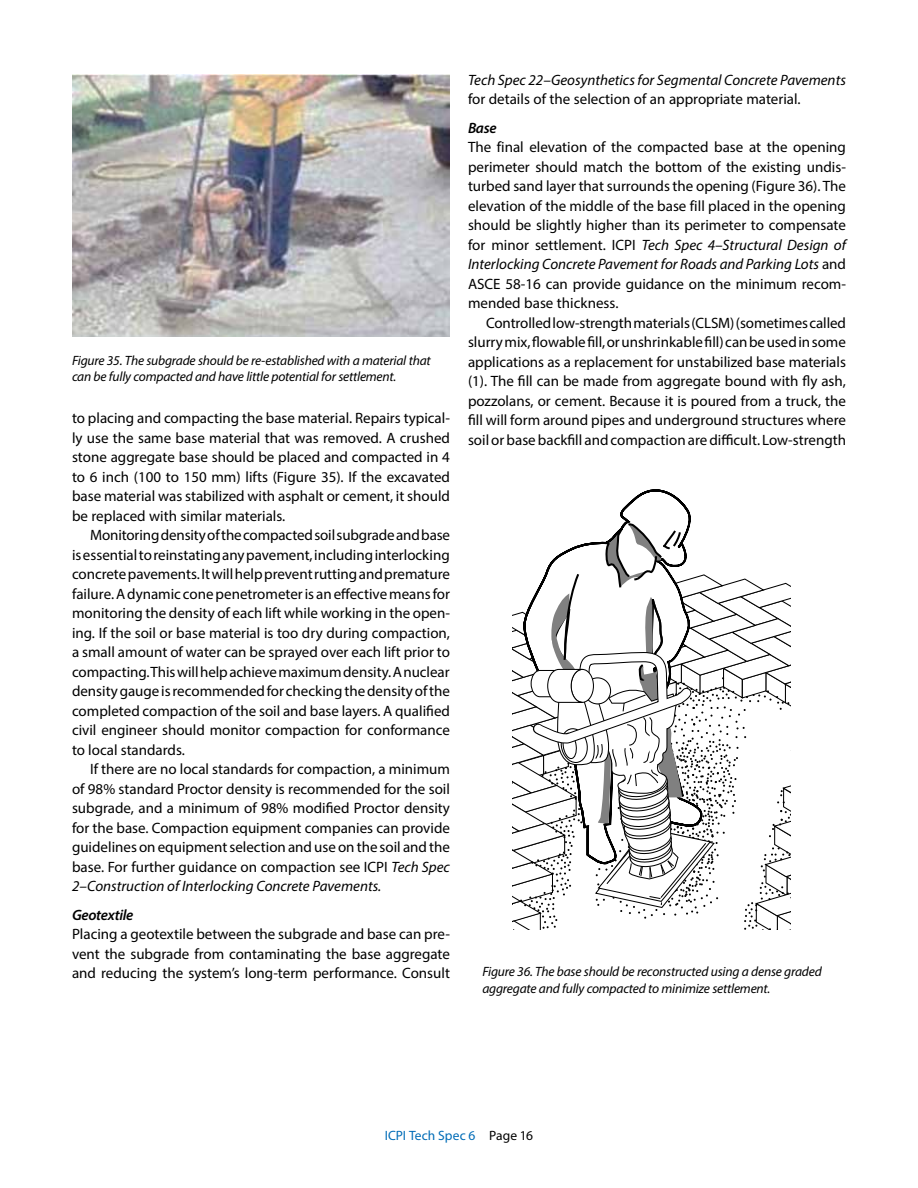
<style>
.page{position:relative;width:918px;height:1188px;background:#fff}
.page>*{position:absolute;margin:0;border:0;box-sizing:border-box;transform-origin:0 0}
.t1{font:15px/19.5px "Myriad Pro";color:#000;text-align:justify}
.t2{font:italic 15px "Myriad Pro";color:#000}
.t3{font:italic 600 15px "Myriad Pro";letter-spacing:-.02em;color:#000}
.t4{font:italic 13.5px/16.5px "Myriad Pro";letter-spacing:-.015em;color:#000}
.t5{font:13.5px "Myriad Pro";color:#006cb7}
.s1{font-style:italic}
.s2{color:#000}
</style>
<div class="page">
<img style="left:72px;top:75px;width:378px;height:261px">
<svg style="left:620px;top:489px;width:71px;height:35px"></svg>
<svg style="left:513px;top:524px;width:278px;height:405px"></svg>
<p class="t4" style="left:72px;top:352px;width:360px">Figure 35. The subgrade should be re-established with a material that can be fully compacted and have little potential for settlement.</p>
<p class="t1" style="left:72px;top:408px;width:380px">to placing and compacting the base material. Repairs typical&shy;ly use the same base material that was removed. A crushed stone aggregate base should be placed and compacted in 4 to 6 inch (100 to 150 mm) lifts (Figure 35). If the excavated base material was stabilized with asphalt or cement, it should be replaced with similar materials.</p>
<p class="t1" style="left:72px;top:525px;width:380px;text-indent:18px">Monitoring density of the compacted soil subgrade and base is essential to reinstating any pavement, including interlocking concrete pavements. It will help prevent rutting and premature failure. A dynamic cone penetrometer is an effective means for monitoring the density of each lift while working in the open&shy;ing. If the soil or base material is too dry during compaction, a small amount of water can be sprayed over each lift prior to compacting. This will help achieve maximum density. A nuclear density gauge is recommended for checking the density of the completed compaction of the soil and base layers. A qualified civil engineer should monitor compaction for conformance to local standards.</p>
<p class="t1" style="left:72px;top:759px;width:380px;text-indent:18px">If there are no local standards for compaction, a minimum of 98% standard Proctor density is recommended for the soil subgrade, and a minimum of 98% modified Proctor density for the base. Compaction equipment companies can provide guidelines on equipment selection and use on the soil and the base. For further guidance on compaction see ICPI <span class="s1">Tech Spec 2–Construction of Interlocking Concrete Pavements.</span></p>
<p class="t3" style="left:72px;top:905px;width:63px">Geotextile</p>
<p class="t1" style="left:72px;top:924px;width:379px">Placing a geotextile between the subgrade and base can pre&shy;vent the subgrade from contaminating the base aggregate and reducing the system’s long-term performance. Consult</p>
<p class="t2" style="left:468px;top:70px;width:379px">Tech Spec 22–Geosynthetics for Segmental Concrete Pavements</p>
<p class="t1" style="left:468px;top:89px;width:334px">for details of the selection of an appropriate material.</p>
<p class="t3" style="left:468px;top:118px;width:30px">Base</p>
<p class="t1" style="left:468px;top:137px;width:380px">The final elevation of the compacted base at the opening perimeter should match the bottom of the existing undis&shy;turbed sand layer that surrounds the opening (Figure 36). The elevation of the middle of the base fill placed in the opening should be slightly higher than its perimeter to compensate for minor settlement. ICPI <span class="s1">Tech Spec 4–Structural Design of Interlocking Concrete Pavement for Roads and Parking Lots</span> and ASCE 58-16 can provide guidance on the minimum recom&shy;mended base thickness.</p>
<p class="t1" style="left:468px;top:313px;width:380px;text-indent:18px">Controlled low-strength materials (CLSM) (sometimes called slurry mix, flowable fill, or unshrinkable fill) can be used in some applications as a replacement for unstabilized base materials (1). The fill can be made from aggregate bound with fly ash, pozzolans, or cement. Because it is poured from a truck, the fill will form around pipes and underground structures where soil or base backfill and compaction are difficult. Low-strength</p>
<p class="t4" style="left:482px;top:963px;width:341px">Figure 36. The base should be reconstructed using a dense graded aggregate and fully compacted to minimize settlement.</p>
<p class="t5" style="left:385px;top:1127px;width:150px">ICPI Tech Spec 6 <span class="s2">Page 16</span></p>
</div>
